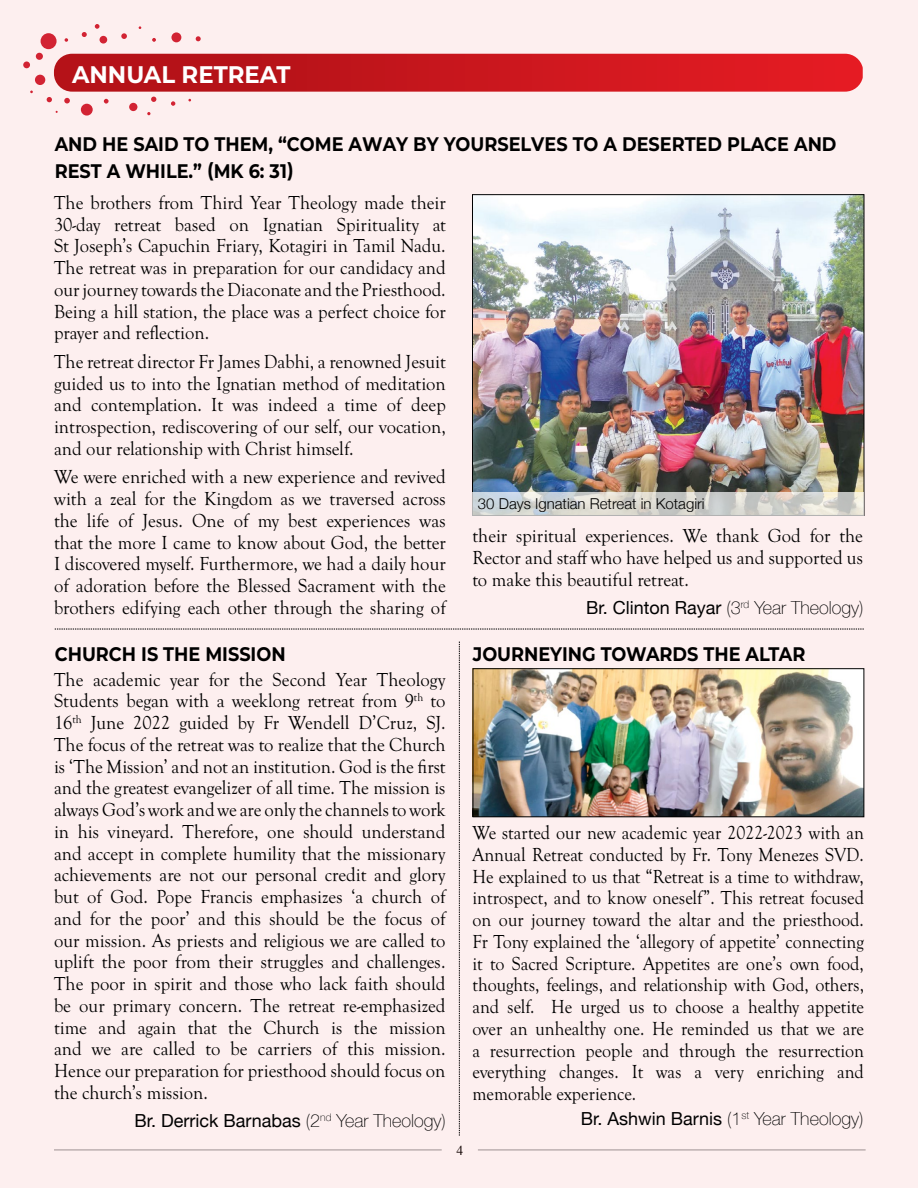
<style>
.page{position:relative;width:918px;height:1188px;background:#fdefef}
.page>*{position:absolute;margin:0;border:0;box-sizing:border-box;transform-origin:0 0}
.Headings_01{font:700 24px "Montserrat";color:#fff;scale:.95 1}
.Headings_01-2{font:700 19.65px/27px "Montserrat";color:#000;scale:.9 1}
.Paragraph_Style_1{font:19.5px/21.8px "Goudy Old Sty";color:#000;text-align:justify;scale:.95 1}
.Paragraph_Style_1-2{font:19.5px/21.8px "Goudy Old Sty";color:#000;text-align:justify;scale:.92 1}
.t1{font:18px "Helvetica Neue";color:#000}
.t2{font:300 15px "Helvetica Neue";color:#000}
.t3{font:13.5px "Times New Roman";color:#000}
.s1{font-weight:100}
</style>
<div class="page">
<img style="left:474px;top:196px;width:388px;height:296px">
<svg style="left:473px;top:492px;width:391px;height:23px;background:#d2d3cf"></svg>
<img style="left:475px;top:671px;width:387px;height:144px">
<div style="left:473px;top:669px;width:391px;height:148px;border:1px solid #000"></div>
<svg style="left:121px;top:33px;width:6px;height:6px"></svg>
<svg style="left:82px;top:32px;width:5px;height:5px"></svg>
<svg style="left:196px;top:36px;width:5px;height:5px"></svg>
<svg style="left:95px;top:24px;width:5px;height:5px"></svg>
<svg style="left:100px;top:36px;width:7px;height:8px"></svg>
<svg style="left:41px;top:33px;width:16px;height:16px"></svg>
<svg style="left:65px;top:38px;width:3px;height:4px"></svg>
<svg style="left:171px;top:32px;width:10px;height:10px"></svg>
<svg style="left:152px;top:38px;width:4px;height:4px"></svg>
<svg style="left:23px;top:53px;width:840px;height:63px"></svg>
<svg style="left:55px;top:629px;width:809px;height:1px"></svg>
<svg style="left:459px;top:642px;width:1px;height:494px"></svg>
<p class="Headings_01" style="left:72px;top:57px;width:232px">ANNUAL RETREAT</p>
<p class="Headings_01-2" style="left:55px;top:130px;width:870px">AND HE SAID TO THEM, “COME AWAY BY YOURSELVES TO A DESERTED PLACE AND<br>REST A WHILE.” (MK 6: 31)</p>
<p class="Paragraph_Style_1" style="left:54px;top:192px;width:414px">The brothers from Third Year Theology made their 30-day retreat based on Ignatian Spirituality at St Joseph’s Capuchin Friary, Kotagiri in Tamil Nadu.<br>The retreat was in preparation for our candidacy and our journey towards the Diaconate and the Priesthood.<br>Being a hill station, the place was a perfect choice for prayer and reflection.</p>
<p class="Paragraph_Style_1" style="left:54px;top:351px;width:414px">The retreat director Fr James Dabhi, a renowned Jesuit guided us to into the Ignatian method of meditation and contemplation. It was indeed a time of deep introspection, rediscovering of our self, our vocation, and our relationship with Christ himself.</p>
<p class="Paragraph_Style_1" style="left:54px;top:466px;width:414px">We were enriched with a new experience and revived with a zeal for the Kingdom as we traversed across the life of Jesus. One of my best experiences was that the more I came to know about God, the better I discovered myself. Furthermore, we had a daily hour of adoration before the Blessed Sacrament with the brothers edifying each other through the sharing of</p>
<p class="t2" style="left:478px;top:492px;width:228px">30 Days Ignatian Retreat in Kotagiri</p>
<p class="Paragraph_Style_1" style="left:472px;top:525px;width:413px">their spiritual experiences. We thank God for the Rector and staff who have helped us and supported us to make this beautiful retreat.</p>
<p class="t1" style="left:586px;top:595px;width:279px">Br. Clinton Rayar <span class="s1">(3</span><sup>rd</sup> <span class="s1">Year Theology)</span></p>
<p class="Headings_01-2" style="left:55px;top:639px;width:258px">CHURCH IS THE MISSION</p>
<p class="Headings_01-2" style="left:473px;top:639px;width:371px">JOURNEYING TOWARDS THE ALTAR</p>
<p class="Paragraph_Style_1" style="left:54px;top:669px;width:414px">The academic year for the Second Year Theology Students began with a weeklong retreat from 9<sup>th</sup> to 16<sup>th</sup> June 2022 guided by Fr Wendell D’Cruz, SJ.<br>The focus of the retreat was to realize that the Church is ‘The Mission’ and not an institution. God is the first and the greatest evangelizer of all time. The mission is always God’s work and we are only the channels to work in his vineyard. Therefore, one should understand and accept in complete humility that the missionary achievements are not our personal credit and glory but of God. Pope Francis emphasizes ‘a church of and for the poor’ and this should be the focus of our mission. As priests and religious we are called to uplift the poor from their struggles and challenges.<br>The poor in spirit and those who lack faith should be our primary concern. The retreat re-emphasized time and again that the Church is the mission and we are called to be carriers of this mission.<br>Hence our preparation for priesthood should focus on the church’s mission.</p>
<p class="t1" style="left:135px;top:1108px;width:313px">Br. Derrick Barnabas <span class="s1">(2</span><sup>nd</sup> <span class="s1">Year Theology)</span></p>
<p class="t3" style="left:456px;top:1141px;width:8px">4</p>
<p class="Paragraph_Style_1-2" style="left:472px;top:822px;width:427px">We started our new academic year 2022-2023 with an Annual Retreat conducted by Fr. Tony Menezes SVD.<br>He explained to us that “Retreat is a time to withdraw, introspect, and to know oneself”. This retreat focused on our journey toward the altar and the priesthood.<br>Fr Tony explained the ‘allegory of appetite’ connecting it to Sacred Scripture. Appetites are one’s own food, thoughts, feelings, and relationship with God, others, and self. He urged us to choose a healthy appetite over an unhealthy one. He reminded us that we are a resurrection people and through the resurrection everything changes. It was a very enriching and memorable experience.</p>
<p class="t1" style="left:581px;top:1106px;width:284px">Br. Ashwin Barnis <span class="s1">(1</span><sup>st</sup> <span class="s1">Year Theology)</span></p>
</div>
